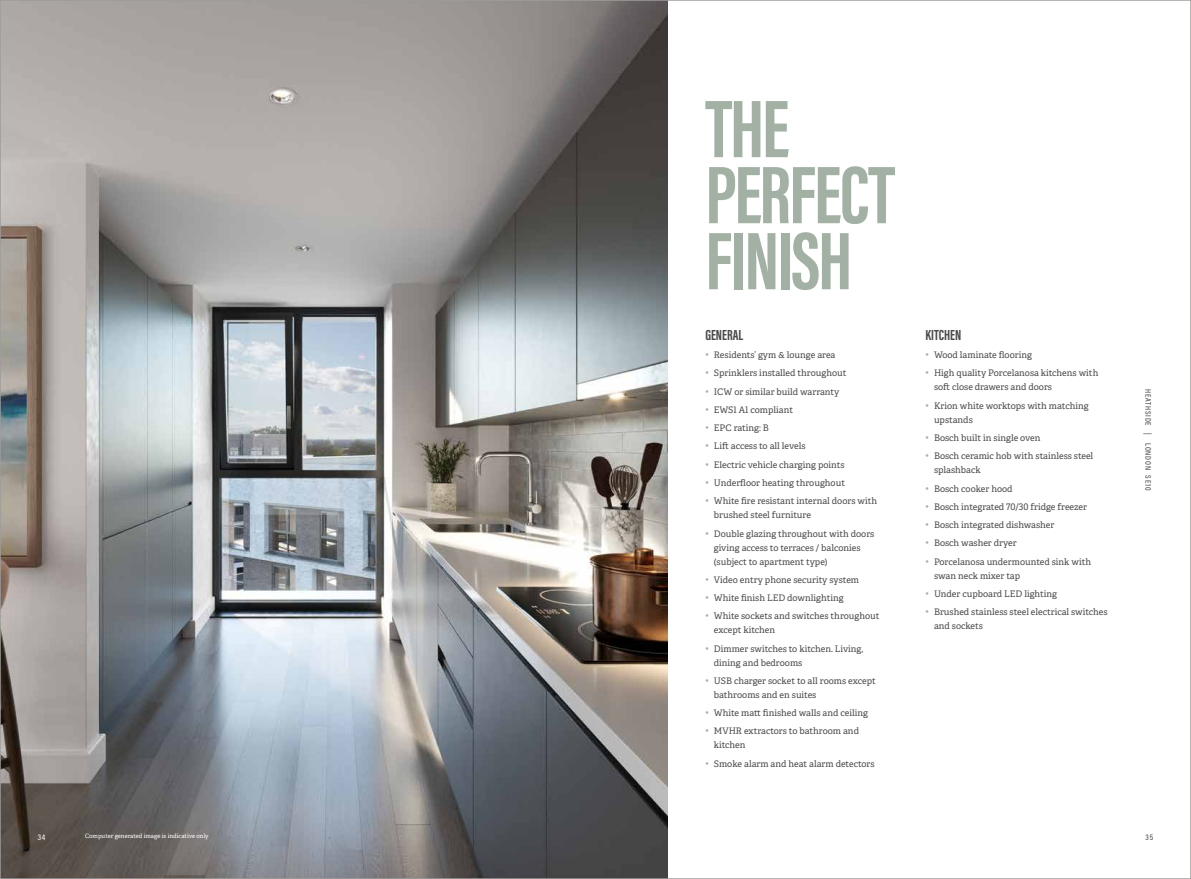
<style>
.page{position:relative;width:1191px;height:879px;background:#fff}
.page>*{position:absolute;margin:0;border:0;box-sizing:border-box;transform-origin:0 0}
.t1{font:700 84px/66px "Acumin Pro Extra Cond";letter-spacing:-.025em;color:#a3b1a4}
.t2{font:700 15px "Acumin Pro Extra Cond";color:#4a4a49}
.t3{font:9px/14px "Adelle";color:#4a4a49}
.t4{font:500 8px "Acumin Pro Cond";letter-spacing:.1em;color:#4a4a49}
.t5{font:500 8px "Acumin Pro Cond";color:#fff}
.t6{font:6px "Adelle";color:#fff}
.s1{color:#a3b1a4}
</style>
<div class="page">
<img style="left:2px;top:2px;width:665px;height:875px">
<h1 class="t1" style="left:705px;top:95px;width:191px">THE<br>PERFECT<br>FINISH</h1>
<h2 class="t2" style="left:705px;top:326px;width:39px">GENERAL</h2>
<p class="t3" style="left:705px;top:348px;width:132px"><span class="s1">•</span> Residents’ gym &amp; lounge area</p>
<p class="t3" style="left:705px;top:366px;width:143px"><span class="s1">•</span> Sprinklers installed throughout</p>
<p class="t3" style="left:705px;top:385px;width:135px"><span class="s1">•</span> ICW or similar build warranty</p>
<p class="t3" style="left:705px;top:403px;width:89px"><span class="s1">•</span> EWS1 A1 compliant</p>
<p class="t3" style="left:705px;top:421px;width:65px"><span class="s1">•</span> EPC rating: B</p>
<p class="t3" style="left:705px;top:439px;width:102px"><span class="s1">•</span> Lift access to all levels</p>
<p class="t3" style="left:705px;top:458px;width:141px"><span class="s1">•</span> Electric vehicle charging points</p>
<p class="t3" style="left:705px;top:476px;width:141px"><span class="s1">•</span> Underfloor heating throughout</p>
<p class="t3" style="left:714px;top:494px;width:165px;text-indent:-9px"><span class="s1">•</span> White fire resistant internal doors with brushed steel furniture</p>
<p class="t3" style="left:714px;top:526px;width:162px;text-indent:-9px"><span class="s1">•</span> Double glazing throughout with doors giving access to terraces / balconies (subject to apartment type)</p>
<p class="t3" style="left:705px;top:573px;width:155px"><span class="s1">•</span> Video entry phone security system</p>
<p class="t3" style="left:705px;top:591px;width:140px"><span class="s1">•</span> White finish LED downlighting</p>
<p class="t3" style="left:714px;top:609px;width:167px;text-indent:-9px"><span class="s1">•</span> White sockets and switches throughout except kitchen</p>
<p class="t3" style="left:714px;top:641px;width:151px;text-indent:-9px"><span class="s1">•</span> Dimmer switches to kitchen. Living, dining and bedrooms</p>
<p class="t3" style="left:714px;top:674px;width:163px;text-indent:-9px"><span class="s1">•</span> USB charger socket to all rooms except bathrooms and en suites</p>
<p class="t3" style="left:705px;top:706px;width:164px"><span class="s1">•</span> White matt finished walls and ceiling</p>
<p class="t3" style="left:714px;top:724px;width:147px;text-indent:-9px"><span class="s1">•</span> MVHR extractors to bathroom and kitchen</p>
<p class="t3" style="left:705px;top:756px;width:171px"><span class="s1">•</span> Smoke alarm and heat alarm detectors</p>
<h2 class="t2" style="left:925px;top:326px;width:37px">KITCHEN</h2>
<p class="t3" style="left:925px;top:348px;width:108px"><span class="s1">•</span> Wood laminate flooring</p>
<p class="t3" style="left:934px;top:366px;width:166px;text-indent:-9px"><span class="s1">•</span> High quality Porcelanosa kitchens with soft close drawers and doors</p>
<p class="t3" style="left:934px;top:399px;width:156px;text-indent:-9px"><span class="s1">•</span> Krion white worktops with matching upstands</p>
<p class="t3" style="left:925px;top:431px;width:117px"><span class="s1">•</span> Bosch built in single oven</p>
<p class="t3" style="left:934px;top:449px;width:161px;text-indent:-9px"><span class="s1">•</span> Bosch ceramic hob with stainless steel splashback</p>
<p class="t3" style="left:925px;top:481px;width:89px"><span class="s1">•</span> Bosch cooker hood</p>
<p class="t3" style="left:925px;top:500px;width:163px"><span class="s1">•</span> Bosch integrated 70/30 fridge freezer</p>
<p class="t3" style="left:925px;top:518px;width:130px"><span class="s1">•</span> Bosch integrated dishwasher</p>
<p class="t3" style="left:925px;top:536px;width:93px"><span class="s1">•</span> Bosch washer dryer</p>
<p class="t3" style="left:934px;top:554px;width:159px;text-indent:-9px"><span class="s1">•</span> Porcelanosa undermounted sink with swan neck mixer tap</p>
<p class="t3" style="left:925px;top:587px;width:133px"><span class="s1">•</span> Under cupboard LED lighting</p>
<p class="t3" style="left:934px;top:605px;width:175px;text-indent:-9px"><span class="s1">•</span> Brushed stainless steel electrical switches and sockets</p>
<p class="t4" style="left:1153px;top:389px;width:103px;rotate:90deg">HEATHSIDE | LONDON SE10</p>
<p class="t6" style="left:85px;top:832px;width:125px">Computer generated image is indicative only</p>
<p class="t5" style="left:38px;top:831px;width:9px">34</p>
<p class="t4" style="left:1145px;top:831px;width:9px">35</p>
</div>
